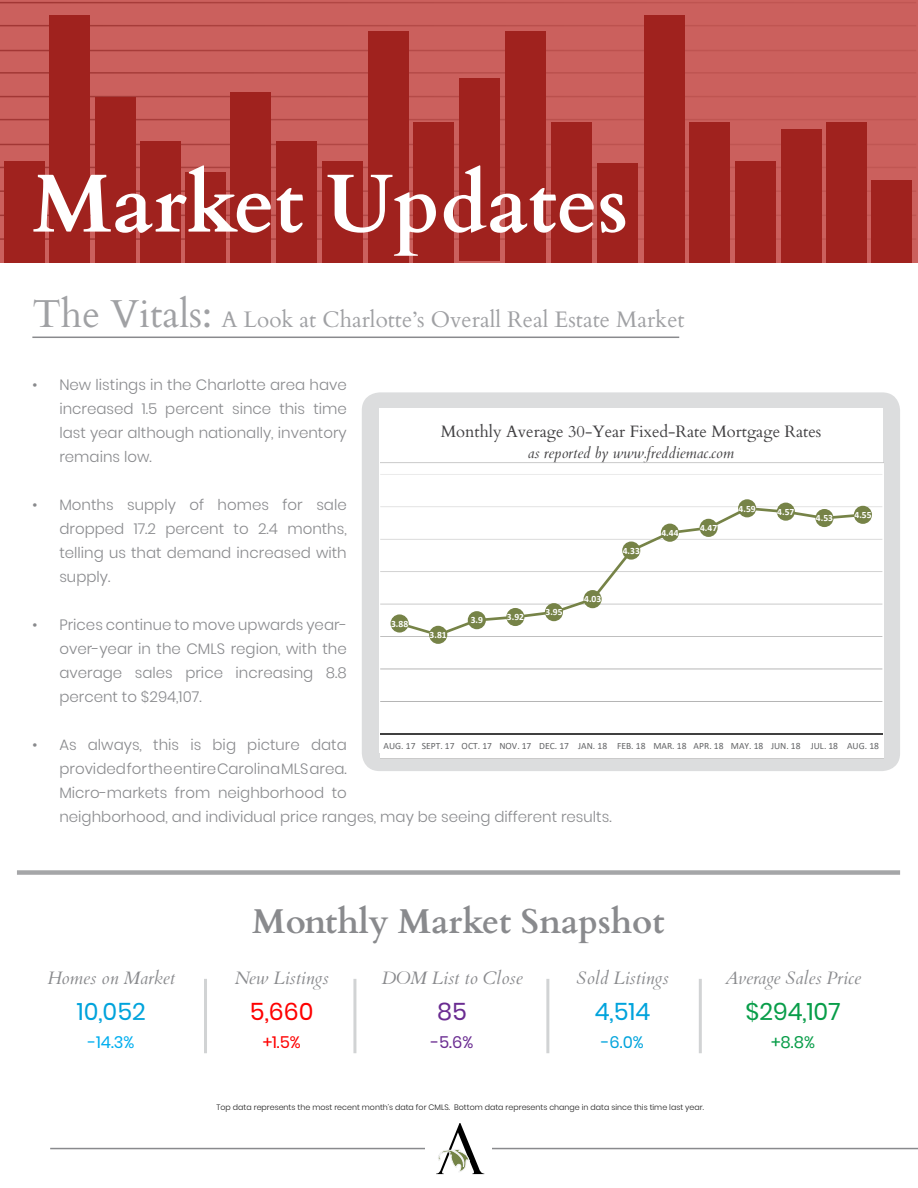
<style>
.page{position:relative;width:918px;height:1188px;background:#fff}
.page>*{position:absolute;margin:0;border:0;box-sizing:border-box;transform-origin:0 0}
.t1{font:700 82.5px "Cardo";color:#fff}
.t2{font:700 34.5px "Cardo";color:#898a8d}
.t3{font:24px "Poppins";color:#00a3dc}
.t4{font:24px "Poppins";color:#089d49}
.t5{font:24px "Poppins";color:#fe0000}
.t6{font:24px "Poppins";color:#6a2c91}
.t7{font:22.5px "Cardo";color:#a0a1a4}
.t8{font:italic 18px "Cardo";color:#898a8d}
.t9{font:16.5px "Cardo";color:#414042}
.t10{font:16.5px "Poppins";color:#00aeef}
.t11{font:16.5px "Poppins";color:#fe0000}
.t12{font:16.5px "Poppins";color:#6a2c91}
.t13{font:16.5px "Poppins";color:#00a3dc}
.t14{font:16.5px "Poppins";color:#089d49}
.t15{font:300 15px/24px "Poppins";color:#898a8d;text-align:justify}
.t16{font:italic 15px "Cardo";color:#414042}
.t17{font:9.6px "Calibri";letter-spacing:-.005em;color:#636466}
.t18{font:700 9.6px "Calibri";color:#fff}
.t19{font:300 7.8px "Poppins";color:#000}
.s1{font-size:39px}
</style>
<div class="page">
<hr style="left:50px;top:1148px;width:868px;height:1px;background:#898a8d">
<svg style="left:0;top:0;width:918px;height:263px;background:#b43f3c"></svg>
<hr style="left:32px;top:337px;width:647px;height:1px;background:#898a8d">
<div style="left:426px;top:1123px;width:66px;height:51px;background:#fff"></div>
<svg style="left:436px;top:1123px;width:48px;height:51px"></svg>
<div style="left:362px;top:392px;width:538px;height:379px;background:#dcddde;border-radius:18px"></div>
<div style="left:380px;top:409px;width:503px;height:344px;background:#fff"></div>
<svg style="left:380px;top:462px;width:503px;height:297px"></svg>
<hr style="left:204px;top:979px;width:3px;height:74px;background:#d1d3d4">
<hr style="left:353px;top:979px;width:3px;height:74px;background:#d1d3d4">
<hr style="left:546px;top:979px;width:3px;height:74px;background:#d1d3d4">
<hr style="left:699px;top:979px;width:3px;height:74px;background:#d1d3d4">
<div style="left:17px;top:870px;width:883px;height:5px;background:#a5a6a8"></div>
<h1 class="t1" style="left:32px;top:137px;width:597px">Market Updates</h1>
<h3 class="t7" style="left:32px;top:302px;width:654px"><span class="s1">The Vitals:</span> A Look at Charlotte’s Overall Real Estate Market</h3>
<p class="t15" style="left:59px;top:373px;width:289px;text-indent:-27px">• New listings in the Charlotte area have increased 1.5 percent since this time last year although nationally, inventory remains low.</p>
<p class="t15" style="left:59px;top:493px;width:289px;text-indent:-27px">• Months supply of homes for sale dropped 17.2 percent to 2.4 months, telling us that demand increased with supply.</p>
<p class="t15" style="left:59px;top:613px;width:289px;text-indent:-27px">• Prices continue to move upwards year&shy;over-year in the CMLS region, with the average sales price increasing 8.8 percent to $294,107.</p>
<p class="t15" style="left:59px;top:733px;width:554px;text-align:left;text-indent:-27px">• As always, this is big picture data<br>provided for the entire Carolina MLS area.<br>Micro-markets from neighborhood to<br>neighborhood, and individual price ranges, may be seeing different results.</p>
<p class="t9" style="left:441px;top:418px;width:382px">Monthly Average 30-Year Fixed-Rate Mortgage Rates</p>
<p class="t16" style="left:528px;top:444px;width:208px">as reported by www.freddiemac.com</p>
<p class="t18" style="left:739px;top:502px;width:19px">4.59</p>
<p class="t18" style="left:777px;top:505px;width:19px">4.57</p>
<p class="t18" style="left:816px;top:511px;width:19px">4.53</p>
<p class="t18" style="left:855px;top:508px;width:19px">4.55</p>
<p class="t18" style="left:700px;top:521px;width:19px">4.47</p>
<p class="t18" style="left:661px;top:526px;width:19px">4.44</p>
<p class="t18" style="left:623px;top:544px;width:19px">4.33</p>
<p class="t18" style="left:584px;top:592px;width:19px">4.03</p>
<p class="t18" style="left:546px;top:605px;width:19px">3.95</p>
<p class="t18" style="left:507px;top:610px;width:19px">3.92</p>
<p class="t18" style="left:471px;top:614px;width:14px">3.9</p>
<p class="t18" style="left:391px;top:617px;width:19px">3.88</p>
<p class="t18" style="left:430px;top:628px;width:19px">3.81</p>
<p class="t17" style="left:384px;top:739px;width:497px">AUG. 17 SEPT. 17 OCT. 17 NOV. 17 DEC. 17 JAN. 18 FEB. 18 MAR. 18 APR. 18 MAY. 18 JUN. 18 JUL. 18 AUG. 18</p>
<h2 class="t2" style="left:252px;top:893px;width:414px">Monthly Market Snapshot</h2>
<p class="t8" style="left:48px;top:968px;width:129px">Homes on Market</p>
<p class="t8" style="left:725px;top:968px;width:137px">Average Sales Price</p>
<h3 class="t3" style="left:77px;top:998px;width:70px">10,052</h3>
<p class="t10" style="left:88px;top:1033px;width:48px">-14.3%</p>
<p class="t8" style="left:382px;top:968px;width:142px">DOM List to Close</p>
<p class="t8" style="left:577px;top:968px;width:94px">Sold Listings</p>
<p class="t8" style="left:235px;top:968px;width:95px">New Listings</p>
<h3 class="t4" style="left:746px;top:998px;width:97px">$294,107</h3>
<h3 class="t6" style="left:437px;top:998px;width:31px">85</h3>
<h3 class="t5" style="left:250px;top:998px;width:65px">5,660</h3>
<h3 class="t3" style="left:595px;top:998px;width:57px">4,514</h3>
<p class="t14" style="left:771px;top:1033px;width:45px">+8.8%</p>
<p class="t12" style="left:431px;top:1033px;width:44px">-5.6%</p>
<p class="t13" style="left:602px;top:1033px;width:44px">-6.0%</p>
<p class="t11" style="left:263px;top:1033px;width:40px">+1.5%</p>
<p class="t19" style="left:217px;top:1103px;width:489px">Top data represents the most recent month’s data for CMLS. Bottom data represents change in data since this time last year.</p>
</div>
